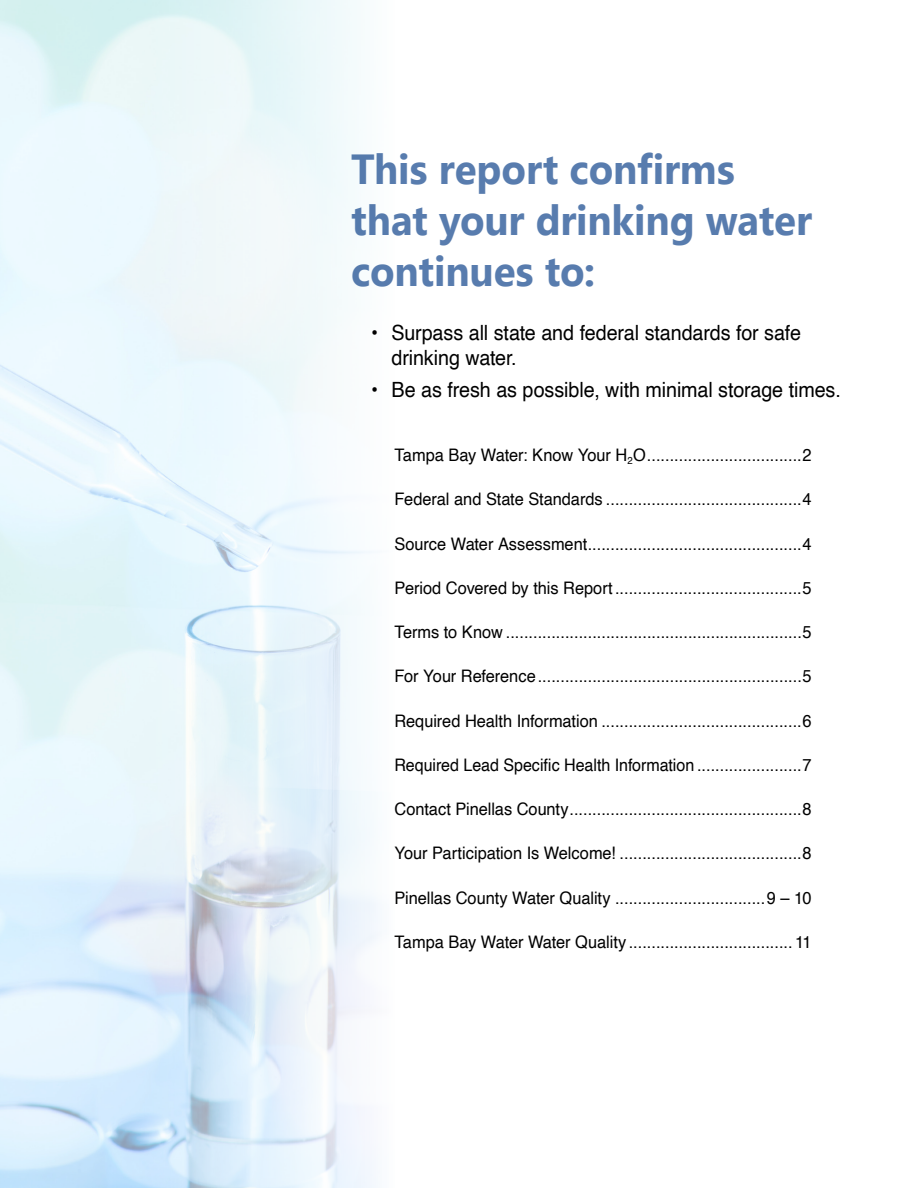
<style>
.page{position:relative;width:918px;height:1188px;background:#fff}
.page>*{position:absolute;margin:0;border:0;box-sizing:border-box;transform-origin:0 0}
.t1{font:700 42px/51px "Nirmala UI";letter-spacing:-.005em;color:#587cae;scale:.96 1}
.t2{font:21px/25.5px "Helvetica";letter-spacing:-.005em;color:#000;scale:.94 1}
.P-Bullet{font:17.25px "Helvetica";letter-spacing:-.005em;color:#000;scale:.95 1}
.P-Bullet-2{font:17.25px "Helvetica";letter-spacing:-.005em;color:#000;scale:.93 1}
</style>
<div class="page">
<img style="left:0;top:0;width:378px;height:1188px">
<h2 class="t1" style="left:351px;top:141px;width:482px">This report confirms that your drinking water continues to:</h2>
<p class="t2" style="left:392px;top:320px;width:437px;text-indent:-20px">• Surpass all state and federal standards for safe drinking water.</p>
<p class="t2" style="left:371px;top:378px;width:501px">• Be as fresh as possible, with minimal storage times.</p>
<p class="P-Bullet" style="left:394px;top:442px;width:440px">Tampa Bay Water: Know Your H<sub>2</sub>O..................................2</p>
<p class="P-Bullet" style="left:394px;top:486px;width:440px">Federal and State Standards ...........................................4</p>
<p class="P-Bullet" style="left:394px;top:530px;width:440px">Source Water Assessment...............................................4</p>
<p class="P-Bullet" style="left:394px;top:575px;width:440px">Period Covered by this Report.........................................5</p>
<p class="P-Bullet" style="left:394px;top:619px;width:440px">Terms to Know .................................................................5</p>
<p class="P-Bullet" style="left:394px;top:663px;width:440px">For Your Reference..........................................................5</p>
<p class="P-Bullet" style="left:394px;top:707px;width:440px">Required Health Information ............................................6</p>
<p class="P-Bullet-2" style="left:394px;top:752px;width:450px">Required Lead Specific Health Information .......................7</p>
<p class="P-Bullet" style="left:394px;top:796px;width:440px">Contact Pinellas County...................................................8</p>
<p class="P-Bullet" style="left:394px;top:840px;width:440px">Your Participation Is Welcome! ........................................8</p>
<p class="P-Bullet" style="left:394px;top:884px;width:440px">Pinellas County Water Quality .................................9 – 10</p>
<p class="P-Bullet" style="left:394px;top:929px;width:440px">Tampa Bay Water Water Quality ....................................11</p>
</div>
